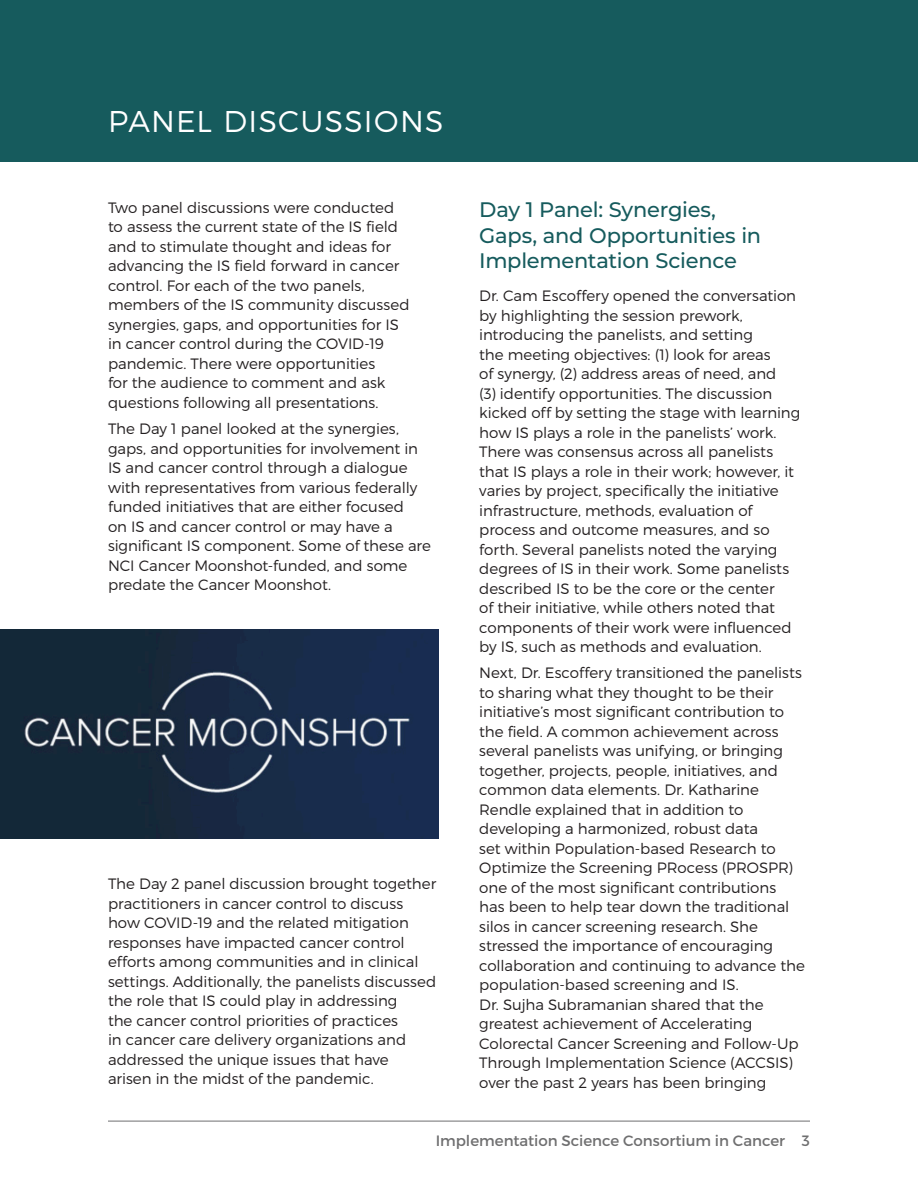
<style>
.page{position:relative;width:918px;height:1188px;background:#fff}
.page>*{position:absolute;margin:0;border:0;box-sizing:border-box;transform-origin:0 0}
.t1{font:300 30px "Montserrat";letter-spacing:.04em;color:#fff}
.t2{font:500 21px/25.5px "Montserrat";letter-spacing:-.01em;color:#165b5d}
.t3{font:300 15px/19.5px "Montserrat";letter-spacing:-.005em;color:#231f20}
.t4{font:15px "Montserrat";letter-spacing:-.005em;color:#6f6f70}
</style>
<div class="page">
<div style="left:0;top:0;width:918px;height:162px;background:#165b5d"></div>
<hr style="left:108px;top:1121px;width:702px;height:1px;background:#6f6f70">
<img style="left:0;top:629px;width:439px;height:209px">
<h2 class="t1" style="left:108px;top:103px;width:337px">PANEL DISCUSSIONS</h2>
<p class="t3" style="left:108px;top:198px;width:303px">Two panel discussions were conducted to assess the current state of the IS field and to stimulate thought and ideas for advancing the IS field forward in cancer control. For each of the two panels, members of the IS community discussed synergies, gaps, and opportunities for IS in cancer control during the COVID-19 pandemic. There were opportunities<br>for the audience to comment and ask questions following all presentations.</p>
<p class="t3" style="left:108px;top:419px;width:324px">The Day 1 panel looked at the synergies, gaps, and opportunities for involvement in IS and cancer control through a dialogue with representatives from various federally funded initiatives that are either focused<br>on IS and cancer control or may have a significant IS component. Some of these are NCI Cancer Moonshot-funded, and some predate the Cancer Moonshot.</p>
<p class="t3" style="left:108px;top:874px;width:330px">The Day 2 panel discussion brought together practitioners in cancer control to discuss how COVID-19 and the related mitigation responses have impacted cancer control efforts among communities and in clinical settings. Additionally, the panelists discussed the role that IS could play in addressing<br>the cancer control priorities of practices<br>in cancer care delivery organizations and addressed the unique issues that have<br>arisen in the midst of the pandemic.</p>
<h3 class="t2" style="left:479px;top:196px;width:283px">Day 1 Panel: Synergies,<br>Gaps, and Opportunities in<br>Implementation Science</h3>
<p class="t3" style="left:479px;top:286px;width:323px">Dr. Cam Escoffery opened the conversation by highlighting the session prework, introducing the panelists, and setting<br>the meeting objectives: (1) look for areas<br>of synergy, (2) address areas of need, and<br>(3) identify opportunities. The discussion kicked off by setting the stage with learning how IS plays a role in the panelists’ work.<br>There was consensus across all panelists that IS plays a role in their work; however, it varies by project, specifically the initiative infrastructure, methods, evaluation of process and outcome measures, and so forth. Several panelists noted the varying degrees of IS in their work. Some panelists described IS to be the core or the center<br>of their initiative, while others noted that components of their work were influenced by IS, such as methods and evaluation.</p>
<p class="t3" style="left:479px;top:663px;width:327px">Next, Dr. Escoffery transitioned the panelists to sharing what they thought to be their initiative’s most significant contribution to the field. A common achievement across several panelists was unifying, or bringing together, projects, people, initiatives, and common data elements. Dr. Katharine Rendle explained that in addition to developing a harmonized, robust data<br>set within Population-based Research to Optimize the Screening PRocess (PROSPR) one of the most significant contributions has been to help tear down the traditional silos in cancer screening research. She stressed the importance of encouraging collaboration and continuing to advance the population-based screening and IS.<br>Dr. Sujha Subramanian shared that the greatest achievement of Accelerating Colorectal Cancer Screening and Follow-Up Through Implementation Science (ACCSIS) over the past 2 years has been bringing</p>
<p class="t4" style="left:436px;top:1132px;width:376px">Implementation Science Consortium in Cancer 3</p>
</div>
